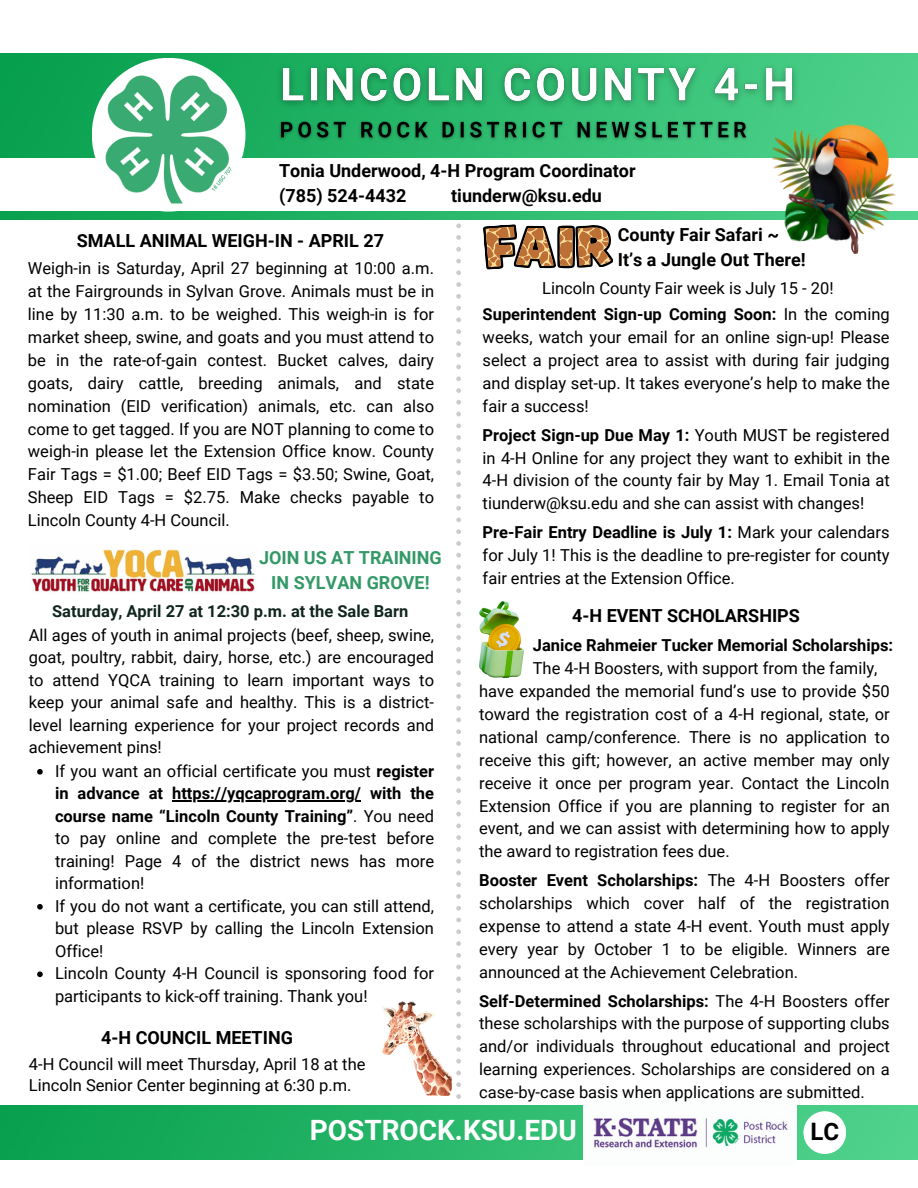
<style>
.page{position:relative;width:918px;height:1188px;background:#fff}
.page>*{position:absolute;margin:0;border:0;box-sizing:border-box;transform-origin:0 0}
.t1{font:700 28.05px "Roboto";color:#fff}
.t2{font:700 24px "Roboto";color:#000}
.t3{font:700 18px/24.8px "Roboto";color:#000}
.t4{font:700 18px/24.8px "Roboto";color:#396;text-align:center}
.t5{font:16.5px/23px "Roboto";color:#000;text-align:justify}
.t6{font:700 16.5px "Roboto";color:#000}
.t7{font:700 16.5px "Roboto";color:#122620}
.s1{font-weight:700}
</style>
<div class="page">
<img style="left:0;top:1106px;width:918px;height:54px">
<img style="left:584px;top:1106px;width:212px;height:54px">
<div style="left:803px;top:1111px;width:43px;height:43px;background:#fff;border-radius:50%"></div>
<img style="left:0;top:54px;width:918px;height:103px">
<img style="left:0;top:212px;width:918px;height:7px">
<div style="left:92px;top:58px;width:154px;height:154px;background:#fff;border-radius:50%"></div>
<img style="left:97px;top:68px;width:144px;height:144px;border-radius:50%">
<svg style="left:456px;top:1094px;width:5px;height:5px"></svg>
<svg style="left:456px;top:235px;width:5px;height:852px"></svg>
<svg style="left:456px;top:224px;width:5px;height:4px"></svg>
<svg style="left:483px;top:224px;width:130px;height:46px"></svg>
<img style="left:768px;top:118px;width:131px;height:136px">
<img style="left:31px;top:549px;width:224px;height:43px">
<img style="left:479px;top:601px;width:44px;height:77px">
<img style="left:383px;top:1001px;width:68px;height:95px">
<img style="left:271px;top:58px;width:534px;height:58px">
<img style="left:275px;top:116px;width:478px;height:29px">
<svg style="left:37px;top:769px;width:6px;height:6px"></svg>
<hr style="left:172px;top:800px;width:189px;height:2px;background:#000">
<svg style="left:37px;top:904px;width:6px;height:6px"></svg>
<svg style="left:37px;top:971px;width:6px;height:6px"></svg>
<p class="t3" style="left:279px;top:159px;width:358px">Tonia Underwood, 4-H Program Coordinator (785) 524-4432</p>
<p class="t3" style="left:451px;top:184px;width:152px">tiunderw@ksu.edu</p>
<p class="t3" style="left:77px;top:229px;width:309px">SMALL ANIMAL WEIGH-IN - APRIL 27</p>
<p class="t5" style="left:28px;top:257px;width:408px">Weigh-in is Saturday, April 27 beginning at 10:00 a.m. at the Fairgrounds in Sylvan Grove. Animals must be in line by 11:30 a.m. to be weighed. This weigh-in is for market sheep, swine, and goats and you must attend to be in the rate-of-gain contest. Bucket calves, dairy goats, dairy cattle, breeding animals, and state nomination (EID verification) animals, etc. can also come to get tagged. If you are NOT planning to come to weigh-in please let the Extension Office know. County Fair Tags = $1.00; Beef EID Tags = $3.50; Swine, Goat, Sheep EID Tags = $2.75. Make checks payable to Lincoln County 4-H Council.</p>
<p class="t4" style="left:259px;top:546px;width:184px">JOIN US AT TRAINING<br>IN SYLVAN GROVE!</p>
<p class="t7" style="left:52px;top:602px;width:358px">Saturday, April 27 at 12:30 p.m. at the Sale Barn</p>
<p class="t5" style="left:29px;top:624px;width:407px;line-height:22.5px">All ages of youth in animal projects (beef, sheep, swine, goat, poultry, rabbit, dairy, horse, etc.) are encouraged to attend YQCA training to learn important ways to keep your animal safe and healthy. This is a district&shy;level learning experience for your project records and achievement pins!</p>
<p class="t5" style="left:55px;top:760px;width:381px;line-height:22.5px;text-align:left">If you want an official certificate you must <span class="s1">register in advance at https://yqcaprogram.org/ with the course name “Lincoln County Training”</span>. You need to pay online and complete the pre-test before training! Page 4 of the district news has more information!<br>If you do not want a certificate, you can still attend, but please RSVP by calling the Lincoln Extension Office!<br>Lincoln County 4-H Council is sponsoring food for participants to kick-off training. Thank you!</p>
<p class="t3" style="left:101px;top:1026px;width:193px">4-H COUNCIL MEETING</p>
<p class="t5" style="left:29px;top:1054px;width:338px;line-height:21.3px">4-H Council will meet Thursday, April 18 at the<br>Lincoln Senior Center beginning at 6:30 p.m.</p>
<p class="t3" style="left:618px;top:222px;width:189px">County Fair Safari ~<br>It’s a Jungle Out There!</p>
<p class="t5" style="left:542px;top:277px;width:293px">Lincoln County Fair week is July 15 - 20!</p>
<p class="t5" style="left:483px;top:303px;width:409px"><span class="s1">Superintendent Sign-up Coming Soon:</span> In the coming weeks, watch your email for an online sign-up! Please select a project area to assist with during fair judging and display set-up. It takes everyone’s help to make the fair a success!</p>
<p class="t5" style="left:483px;top:424px;width:409px"><span class="s1">Project Sign-up Due May 1:</span> Youth MUST be registered in 4-H Online for any project they want to exhibit in the 4-H division of the county fair by May 1. Email Tonia at tiunderw@ksu.edu and she can assist with changes!</p>
<p class="t5" style="left:483px;top:521px;width:409px"><span class="s1">Pre-Fair Entry Deadline is July 1:</span> Mark your calendars for July 1! This is the deadline to pre-register for county fair entries at the Extension Office.</p>
<p class="t3" style="left:572px;top:604px;width:229px">4-H EVENT SCHOLARSHIPS</p>
<p class="t6" style="left:533px;top:636px;width:362px">Janice Rahmeier Tucker Memorial Scholarships:</p>
<p class="t5" style="left:479px;top:657px;width:412px;text-align:left;text-indent:54px">The 4-H Boosters, with support from the family, have expanded the memorial fund’s use to provide $50 toward the registration cost of a 4-H regional, state, or national camp/conference. There is no application to receive this gift; however, an active member may only receive it once per program year. Contact the Lincoln Extension Office if you are planning to register for an event, and we can assist with determining how to apply the award to registration fees due.</p>
<p class="t5" style="left:479px;top:869px;width:412px"><span class="s1">Booster Event Scholarships:</span> The 4-H Boosters offer scholarships which cover half of the registration expense to attend a state 4-H event. Youth must apply every year by October 1 to be eligible. Winners are announced at the Achievement Celebration.</p>
<p class="t5" style="left:479px;top:990px;width:412px"><span class="s1">Self-Determined Scholarships:</span> The 4-H Boosters offer these scholarships with the purpose of supporting clubs and/or individuals throughout educational and project learning experiences. Scholarships are considered on a case-by-case basis when applications are submitted.</p>
<h1 class="t1" style="left:310px;top:1114px;width:268px">POSTROCK.KSU.EDU</h1>
<h2 class="t2" style="left:811px;top:1118px;width:30px">LC</h2>
</div>
